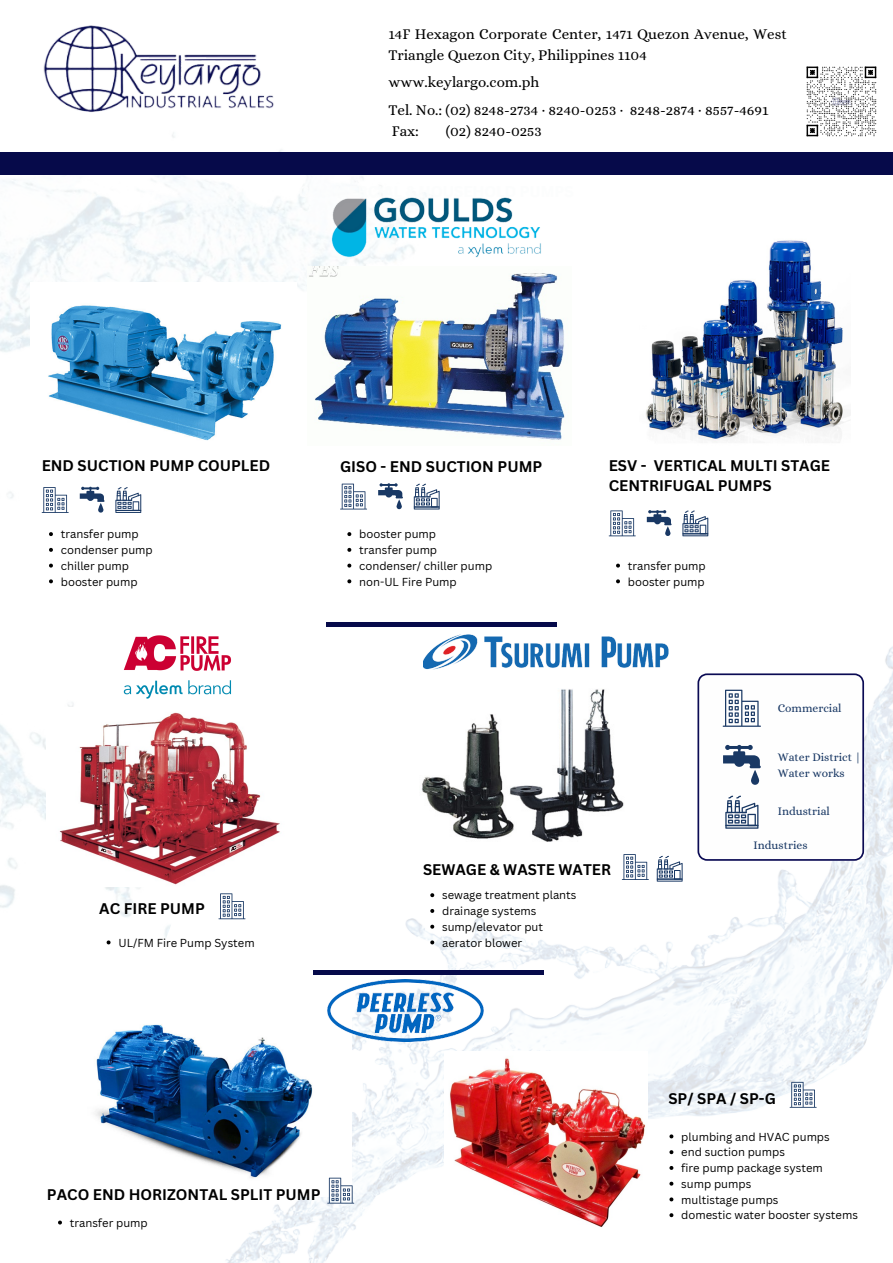
<style>
.page{position:relative;width:893px;height:1263px;background:#fff}
.page>*{position:absolute;margin:0;border:0;box-sizing:border-box;transform-origin:0 0}
.t1{font:15px/20.9px "Alice";color:#000}
.t2{font:700 15px/20.9px "Canva Sans";color:#000}
.t3{font:11.7px "Alice";color:#193864}
.t4{font:11.25px "Canva Sans";color:#000}
</style>
<div class="page">
<img style="left:226px;top:622px;width:667px;height:641px">
<img style="left:0;top:133px;width:439px;height:868px">
<img style="left:324px;top:185px;width:217px;height:82px">
<img style="left:31px;top:283px;width:266px;height:177px">
<img style="left:307px;top:267px;width:258px;height:178px">
<img style="left:645px;top:240px;width:205px;height:202px">
<img style="left:47px;top:707px;width:247px;height:179px">
<img style="left:118px;top:634px;width:118px;height:66px">
<svg style="left:347px;top:532px;width:4px;height:4px"></svg>
<svg style="left:347px;top:548px;width:4px;height:4px"></svg>
<svg style="left:347px;top:564px;width:4px;height:3px"></svg>
<svg style="left:347px;top:579px;width:4px;height:4px"></svg>
<svg style="left:616px;top:564px;width:4px;height:3px"></svg>
<svg style="left:616px;top:579px;width:4px;height:4px"></svg>
<svg style="left:107px;top:940px;width:4px;height:4px"></svg>
<svg style="left:49px;top:532px;width:4px;height:4px"></svg>
<svg style="left:49px;top:548px;width:4px;height:4px"></svg>
<svg style="left:49px;top:564px;width:4px;height:3px"></svg>
<svg style="left:49px;top:579px;width:4px;height:4px"></svg>
<img style="left:43px;top:25px;width:231px;height:87px">
<div style="left:0;top:152px;width:893px;height:23px;background:#060a4a"></div>
<img style="left:806px;top:66px;width:71px;height:71px">
<img style="left:423px;top:634px;width:245px;height:35px">
<img style="left:414px;top:683px;width:221px;height:164px">
<svg style="left:430px;top:893px;width:4px;height:4px"></svg>
<svg style="left:430px;top:909px;width:4px;height:4px"></svg>
<svg style="left:430px;top:925px;width:4px;height:4px"></svg>
<svg style="left:430px;top:940px;width:4px;height:4px"></svg>
<img style="left:95px;top:1001px;width:256px;height:195px">
<img style="left:327px;top:979px;width:156px;height:62px">
<svg style="left:58px;top:1220px;width:4px;height:4px"></svg>
<hr style="left:326px;top:622px;width:230px;height:4px;background:#060a4a">
<hr style="left:314px;top:970px;width:230px;height:4px;background:#060a4a">
<img style="left:444px;top:1052px;width:203px;height:179px">
<svg style="left:669px;top:1134px;width:4px;height:4px"></svg>
<svg style="left:669px;top:1150px;width:4px;height:4px"></svg>
<svg style="left:669px;top:1166px;width:4px;height:4px"></svg>
<svg style="left:669px;top:1182px;width:4px;height:3px"></svg>
<svg style="left:669px;top:1197px;width:4px;height:4px"></svg>
<svg style="left:669px;top:1213px;width:4px;height:4px"></svg>
<svg style="left:622px;top:854px;width:27px;height:26px"></svg>
<svg style="left:657px;top:856px;width:25px;height:26px"></svg>
<svg style="left:789px;top:1082px;width:27px;height:26px"></svg>
<svg style="left:327px;top:1178px;width:27px;height:25px"></svg>
<svg style="left:218px;top:893px;width:27px;height:26px"></svg>
<svg style="left:697px;top:673px;width:167px;height:188px"></svg>
<svg style="left:609px;top:510px;width:27px;height:26px"></svg>
<svg style="left:647px;top:510px;width:24px;height:26px"></svg>
<svg style="left:682px;top:510px;width:26px;height:26px"></svg>
<svg style="left:340px;top:484px;width:27px;height:25px"></svg>
<svg style="left:378px;top:483px;width:25px;height:27px"></svg>
<svg style="left:414px;top:484px;width:26px;height:25px"></svg>
<svg style="left:42px;top:487px;width:27px;height:26px"></svg>
<svg style="left:80px;top:487px;width:25px;height:27px"></svg>
<svg style="left:115px;top:487px;width:26px;height:26px"></svg>
<p class="t1" style="left:388px;top:23px;width:400px">14F Hexagon Corporate Center, 1471 Quezon Avenue, West<br>Triangle Quezon City, Philippines 1104</p>
<p class="t1" style="left:388px;top:72px;width:152px">www.keylargo.com.ph</p>
<p class="t1" style="left:388px;top:99px;width:381px">Tel. No.: (02) 8248-2734 · 8240-0253 · 8248-2874 · 8557-4691</p>
<p class="t1" style="left:392px;top:120px;width:29px">Fax:</p>
<p class="t1" style="left:446px;top:120px;width:98px">(02) 8240-0253</p>
<p class="t2" style="left:42px;top:454px;width:230px">END SUCTION PUMP COUPLED</p>
<p class="t4" style="left:61px;top:526px;width:79px">transfer pump</p>
<p class="t4" style="left:61px;top:542px;width:93px">condenser pump</p>
<p class="t4" style="left:61px;top:558px;width:70px">chiller pump</p>
<p class="t4" style="left:61px;top:573px;width:78px">booster pump</p>
<p class="t2" style="left:99px;top:898px;width:107px">AC FIRE PUMP</p>
<p class="t4" style="left:118px;top:935px;width:138px">UL/FM Fire Pump System</p>
<p class="t2" style="left:340px;top:455px;width:204px">GISO - END SUCTION PUMP</p>
<p class="t4" style="left:359px;top:526px;width:78px">booster pump</p>
<p class="t4" style="left:359px;top:542px;width:79px">transfer pump</p>
<p class="t4" style="left:359px;top:558px;width:134px">condenser/ chiller pump</p>
<p class="t4" style="left:359px;top:573px;width:99px">non-UL Fire Pump</p>
<p class="t2" style="left:609px;top:454px;width:223px">ESV - VERTICAL MULTI STAGE<br>CENTRIFUGAL PUMPS</p>
<p class="t4" style="left:628px;top:558px;width:79px">transfer pump</p>
<p class="t4" style="left:628px;top:573px;width:78px">booster pump</p>
<p class="t3" style="left:778px;top:701px;width:65px">Commercial</p>
<p class="t3" style="left:778px;top:750px;width:85px">Water District |</p>
<p class="t3" style="left:778px;top:766px;width:69px">Water works</p>
<p class="t3" style="left:778px;top:805px;width:54px">Industrial</p>
<p class="t3" style="left:753px;top:838px;width:55px">Industries</p>
<p class="t2" style="left:423px;top:858px;width:190px">SEWAGE &amp; WASTE WATER</p>
<p class="t4" style="left:442px;top:887px;width:136px">sewage treatment plants</p>
<p class="t4" style="left:442px;top:903px;width:96px">drainage systems</p>
<p class="t4" style="left:442px;top:919px;width:102px">sump/elevator put</p>
<p class="t4" style="left:442px;top:935px;width:82px">aerator blower</p>
<p class="t2" style="left:47px;top:1184px;width:275px">PACO END HORIZONTAL SPLIT PUMP</p>
<p class="t4" style="left:70px;top:1215px;width:79px">transfer pump</p>
<p class="t2" style="left:668px;top:1088px;width:109px">SP/ SPA / SP-G</p>
<p class="t4" style="left:681px;top:1128px;width:150px">plumbing and HVAC pumps</p>
<p class="t4" style="left:681px;top:1144px;width:105px">end suction pumps</p>
<p class="t4" style="left:681px;top:1160px;width:143px">fire pump package system</p>
<p class="t4" style="left:681px;top:1176px;width:72px">sump pumps</p>
<p class="t4" style="left:681px;top:1191px;width:99px">multistage pumps</p>
<p class="t4" style="left:681px;top:1207px;width:178px">domestic water booster systems</p>
</div>
